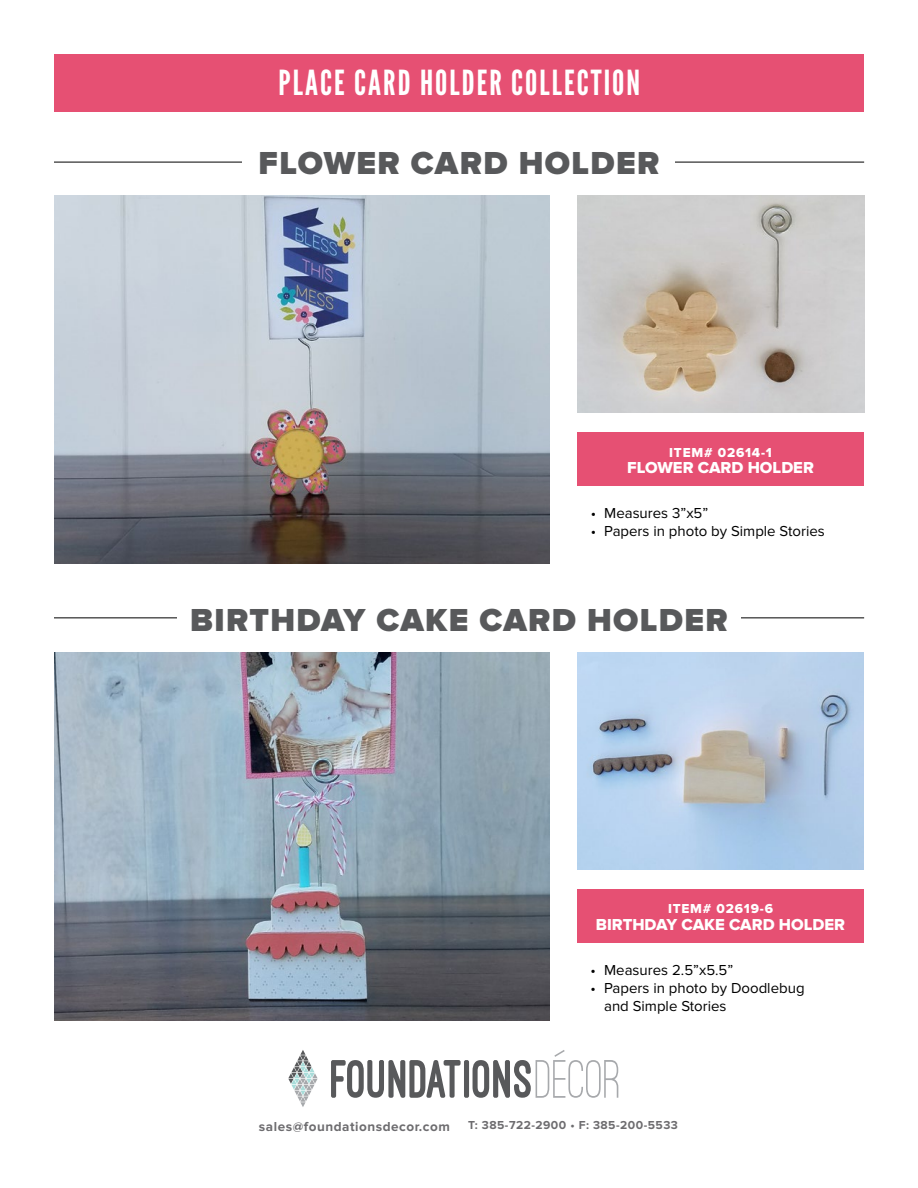
<style>
.page{position:relative;width:918px;height:1188px;background:#fff}
.page>*{position:absolute;margin:0;border:0;box-sizing:border-box;transform-origin:0 0}
.t1{font:34.5px "League Gothic";letter-spacing:.06em;color:#fff}
.t2{font:900 33px "Proxima Nova";letter-spacing:.04em;color:#58595b}
.t3{font:16.5px "Proxima Nova Extrabld";color:#fff}
.t4{font:15px/18px "Proxima Nova";color:#000}
.t5{font:700 13.5px "Proxima Nova";letter-spacing:.04em;color:#6d6c6f}
.t6{font:13.5px "Proxima Nova Extrabld";letter-spacing:.06em;color:#fff}
.t7{font:700 12px "Proxima Nova";letter-spacing:.04em;color:#6d6c6f}
</style>
<div class="page">
<div style="left:55px;top:54px;width:809px;height:58px;background:#e65073"></div>
<svg style="left:331px;top:1060px;width:130px;height:38px"></svg>
<div style="left:464px;top:1060px;width:5px;height:38px;background:#58595b;border-radius:2px"></div>
<svg style="left:473px;top:1050px;width:145px;height:48px"></svg>
<svg style="left:288px;top:1050px;width:30px;height:57px"></svg>
<hr style="left:54px;top:162px;width:810px;height:1px;background:#000101">
<hr style="left:54px;top:618px;width:810px;height:1px;background:#000101">
<div style="left:577px;top:432px;width:287px;height:54px;background:#e65073"></div>
<img style="left:54px;top:196px;width:496px;height:368px">
<div style="left:243px;top:148px;width:432px;height:26px;background:#fff"></div>
<img style="left:577px;top:196px;width:287px;height:216px">
<div style="left:577px;top:889px;width:287px;height:54px;background:#e65073"></div>
<img style="left:54px;top:653px;width:496px;height:368px">
<div style="left:177px;top:604px;width:564px;height:27px;background:#fff"></div>
<img style="left:577px;top:653px;width:287px;height:216px">
<h1 class="t1" style="left:278px;top:63px;width:363px">PLACE CARD HOLDER COLLECTION</h1>
<h2 class="t2" style="left:259px;top:144px;width:402px">FLOWER CARD HOLDER</h2>
<p class="t6" style="left:669px;top:444px;width:104px">ITEM# 02614-1</p>
<p class="t3" style="left:627px;top:458px;width:188px">FLOWER CARD HOLDER</p>
<p class="t4" style="left:591px;top:505px;width:119px">• Measures 3”x5”</p>
<p class="t4" style="left:591px;top:523px;width:236px">• Papers in photo by Simple Stories</p>
<h2 class="t2" style="left:190px;top:601px;width:539px">BIRTHDAY CAKE CARD HOLDER</h2>
<p class="t6" style="left:668px;top:901px;width:107px">ITEM# 02619-6</p>
<p class="t3" style="left:596px;top:915px;width:251px">BIRTHDAY CAKE CARD HOLDER</p>
<p class="t4" style="left:591px;top:962px;width:144px">• Measures 2.5”x5.5”</p>
<p class="t4" style="left:604px;top:980px;width:202px;text-indent:-14px">• Papers in photo by Doodlebug and Simple Stories</p>
<p class="t5" style="left:259px;top:1118px;width:193px">sales@foundationsdecor.com</p>
<p class="t7" style="left:468px;top:1118px;width:211px">T: 385-722-2900 • F: 385-200-5533</p>
</div>
